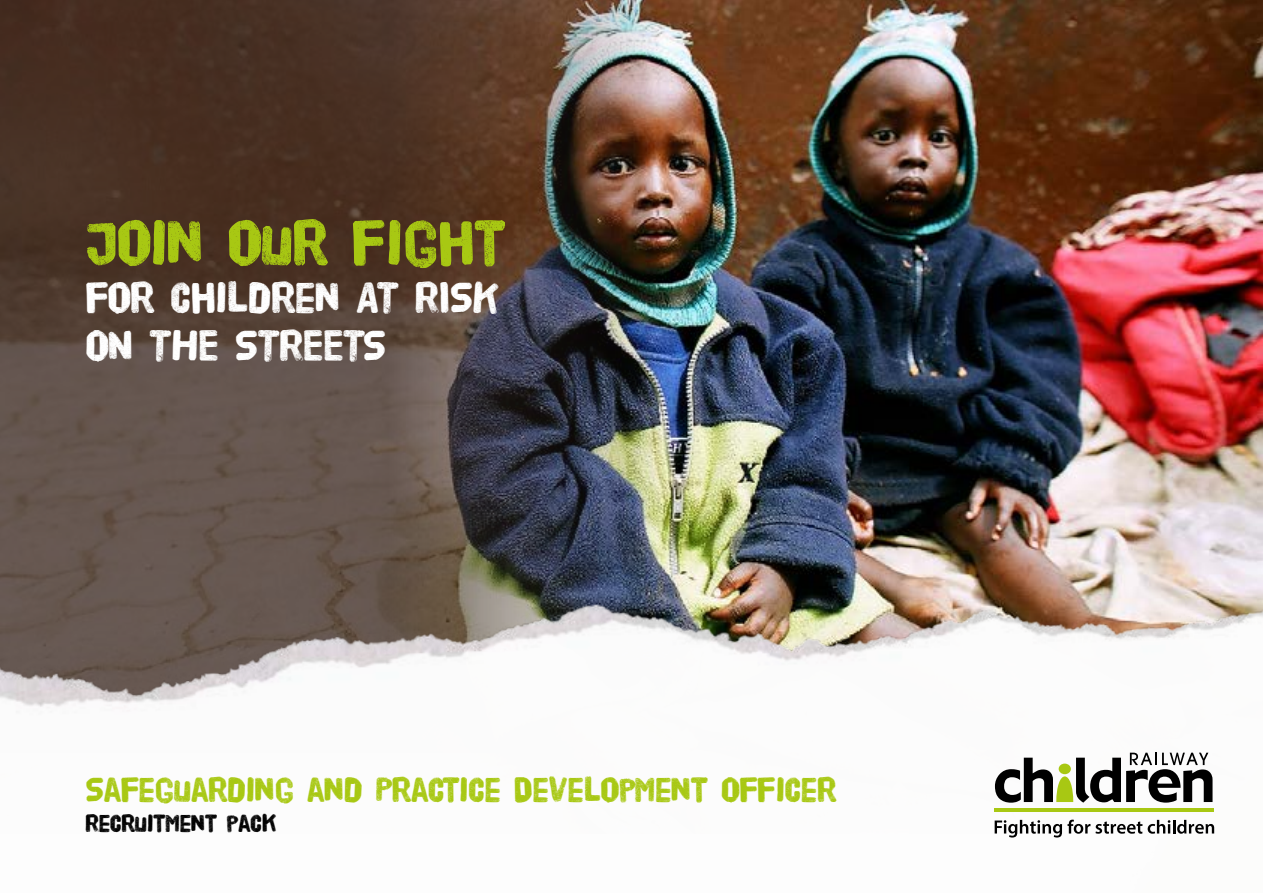
<style>
.page{position:relative;width:1263px;height:893px;background:#fff}
.page>*{position:absolute;margin:0;border:0;box-sizing:border-box;transform-origin:0 0}
.t1{font:66px "HVD Poster";letter-spacing:-.03em;color:#a8c813}
.t2{font:45px/48px "HVD Poster";letter-spacing:-.03em;color:#fff}
.t3{font:36px "HVD Poster";letter-spacing:-.03em;color:#a8c813}
.t4{font:25.5px "HVD Poster";letter-spacing:-.03em;color:#000}
</style>
<div class="page">
<img style="left:709px;top:0;width:554px;height:598px">
<img style="left:0;top:0;width:709px;height:698px">
<img style="left:1px;top:598px;width:1262px;height:240px">
<hr style="left:994px;top:808px;width:219px;height:4px;background:#a8c813">
<svg style="left:995px;top:753px;width:217px;height:50px"></svg>
<svg style="left:995px;top:820px;width:147px;height:17px"></svg>
<svg style="left:1148px;top:820px;width:66px;height:14px"></svg>
<h1 class="t1" style="left:85px;top:213px;width:423px">JOIN OUR FIGHT</h1>
<p class="t2" style="left:85px;top:275px;width:417px">FOR CHILDREN AT RISK<br>ON THE STREETS</p>
<p class="t3" style="left:85px;top:773px;width:753px">SAFEGUARDING AND PRACTICE DEVELOPMENT OFFICER</p>
<p class="t4" style="left:85px;top:812px;width:194px">RECRUITMENT PACK</p>
</div>
